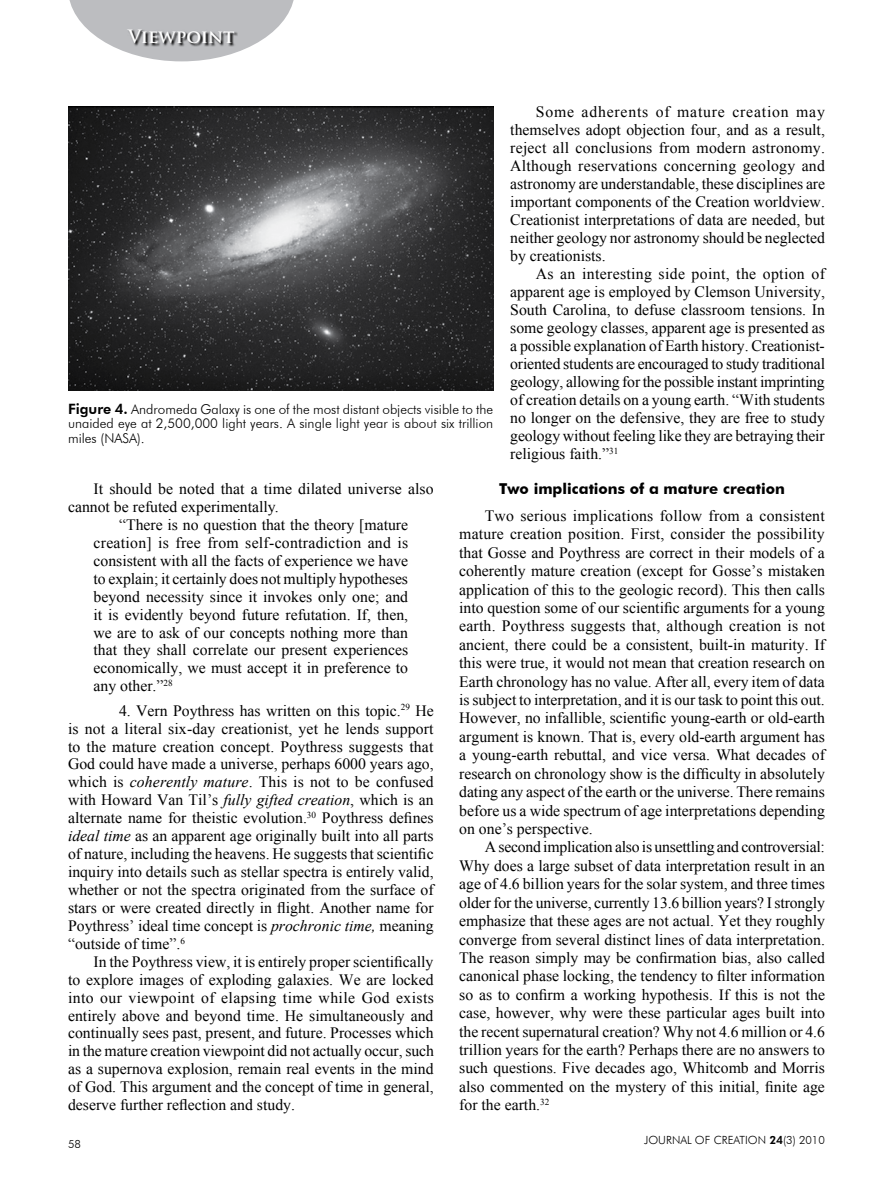
<style>
.page{position:relative;width:893px;height:1191px;background:#fff}
.page>*{position:absolute;margin:0;border:0;box-sizing:border-box;transform-origin:0 0}
.t1{font:700 18px "Trajan Pro";color:#fff}
.t2{font:15.75px/18.5px "Times New Roman";color:#000;text-align:justify}
.t3{font:15.75px "Times New Roman";letter-spacing:.02em;color:#000}
.t4{font:700 15px "Futura BT";color:#000}
.t5{font:300 13.5px/14.7px "Futura BT";color:#000;text-align:justify}
.t6{font:300 11.25px "Futura BT";color:#000}
.s1{font-weight:800;font-size:14.25px}
.s2{font-style:italic}
.s3{font-weight:800}
</style>
<div class="page">
<svg style="left:69px;top:0;width:225px;height:61px"></svg>
<svg style="left:128px;top:29px;width:110px;height:18px;background:#929395"></svg>
<img style="left:68px;top:106px;width:425px;height:284px">
<p class="t1" style="left:128px;top:25px;width:108px">Viewpoint</p>
<p class="t2" style="left:510px;top:103px;width:316px;line-height:18px;text-indent:26px">Some adherents of mature creation may themselves adopt objection four, and as a result, reject all conclusions from modern astronomy.<br>Although reservations concerning geology and astronomy are understandable, these disciplines are important components of the Creation worldview.<br>Creationist interpretations of data are needed, but neither geology nor astronomy should be neglected by creationists.</p>
<p class="t2" style="left:510px;top:265px;width:316px;line-height:18px;text-indent:26px">As an interesting side point, the option of apparent age is employed by Clemson University, South Carolina, to defuse classroom tensions. In some geology classes, apparent age is presented as a possible explanation of Earth history. Creationist&shy;oriented students are encouraged to study traditional geology, allowing for the possible instant imprinting of creation details on a young earth. “With students no longer on the defensive, they are free to study geology without feeling like they are betraying their religious faith.”<sup>31</sup></p>
<p class="t4" style="left:499px;top:479px;width:287px">Two implications of a mature creation</p>
<p class="t2" style="left:459px;top:506px;width:367px;text-indent:26px">Two serious implications follow from a consistent mature creation position. First, consider the possibility that Gosse and Poythress are correct in their models of a coherently mature creation (except for Gosse’s mistaken application of this to the geologic record). This then calls into question some of our scientific arguments for a young earth. Poythress suggests that, although creation is not ancient, there could be a consistent, built-in maturity. If this were true, it would not mean that creation research on Earth chronology has no value. After all, every item of data is subject to interpretation, and it is our task to point this out.<br>However, no infallible, scientific young-earth or old-earth argument is known. That is, every old-earth argument has a young-earth rebuttal, and vice versa. What decades of research on chronology show is the difficulty in absolutely dating any aspect of the earth or the universe. There remains before us a wide spectrum of age interpretations depending on one’s perspective.</p>
<p class="t2" style="left:459px;top:837px;width:367px;text-indent:26px">A second implication also is unsettling and controversial:<br>Why does a large subset of data interpretation result in an age of 4.6 billion years for the solar system, and three times older for the universe, currently 13.6 billion years? I strongly emphasize that these ages are not actual. Yet they roughly converge from several distinct lines of data interpretation.<br>The reason simply may be confirmation bias, also called canonical phase locking, the tendency to filter information so as to confirm a working hypothesis. If this is not the case, however, why were these particular ages built into the recent supernatural creation? Why not 4.6 million or 4.6 trillion years for the earth? Perhaps there are no answers to such questions. Five decades ago, Whitcomb and Morris also commented on the mystery of this initial, finite age for the earth.<sup>32</sup></p>
<p class="t5" style="left:68px;top:401px;width:427px"><span class="s1">Figure 4.</span> Andromeda Galaxy is one of the most distant objects visible to the unaided eye at 2,500,000 light years. A single light year is about six trillion miles (NASA).</p>
<p class="t2" style="left:94px;top:479px;width:342px">It should be noted that a time dilated universe also</p>
<p class="t2" style="left:68px;top:497px;width:212px">cannot be refuted experimentally.</p>
<p class="t2" style="left:119px;top:515px;width:291px">“There is no question that the theory [mature</p>
<p class="t3" style="left:94px;top:532px;width:316px">creation] is free from self-contradiction and is</p>
<p class="t2" style="left:94px;top:551px;width:316px">consistent with all the facts of experience we have</p>
<p class="t2" style="left:94px;top:569px;width:316px">to explain; it certainly does not multiply hypotheses</p>
<p class="t2" style="left:94px;top:587px;width:316px">beyond necessity since it invokes only one; and</p>
<p class="t2" style="left:94px;top:605px;width:316px">it is evidently beyond future refutation. If, then,</p>
<p class="t2" style="left:94px;top:623px;width:316px">we are to ask of our concepts nothing more than</p>
<p class="t2" style="left:94px;top:640px;width:316px">that they shall correlate our present experiences</p>
<p class="t2" style="left:94px;top:658px;width:316px">economically, we must accept it in preference to</p>
<p class="t2" style="left:94px;top:676px;width:81px">any other.”<sup>28</sup></p>
<p class="t2" style="left:68px;top:701px;width:367px;line-height:17.9px;text-indent:51px">4. Vern Poythress has written on this topic.<sup>29</sup> He is not a literal six-day creationist, yet he lends support to the mature creation concept. Poythress suggests that God could have made a universe, perhaps 6000 years ago, which is <span class="s2">coherently mature</span>. This is not to be confused with Howard Van Til’s <span class="s2">fully gifted creation</span>, which is an alternate name for theistic evolution.<sup>30</sup> Poythress defines <span class="s2">ideal time</span> as an apparent age originally built into all parts of nature, including the heavens. He suggests that scientific inquiry into details such as stellar spectra is entirely valid, whether or not the spectra originated from the surface of stars or were created directly in flight. Another name for Poythress’ ideal time concept is <span class="s2">prochronic time,</span> meaning “outside of time”.<sup>6</sup></p>
<p class="t2" style="left:68px;top:952px;width:367px;line-height:17.9px;text-indent:26px">In the Poythress view, it is entirely proper scientifically to explore images of exploding galaxies. We are locked into our viewpoint of elapsing time while God exists entirely above and beyond time. He simultaneously and continually sees past, present, and future. Processes which in the mature creation viewpoint did not actually occur, such as a supernova explosion, remain real events in the mind of God. This argument and the concept of time in general, deserve further reflection and study.</p>
<p class="t6" style="left:68px;top:1136px;width:14px">58</p>
<p class="t6" style="left:644px;top:1133px;width:182px">JOURNAL OF CREATION <span class="s3">24</span>(3) 2010</p>
</div>
